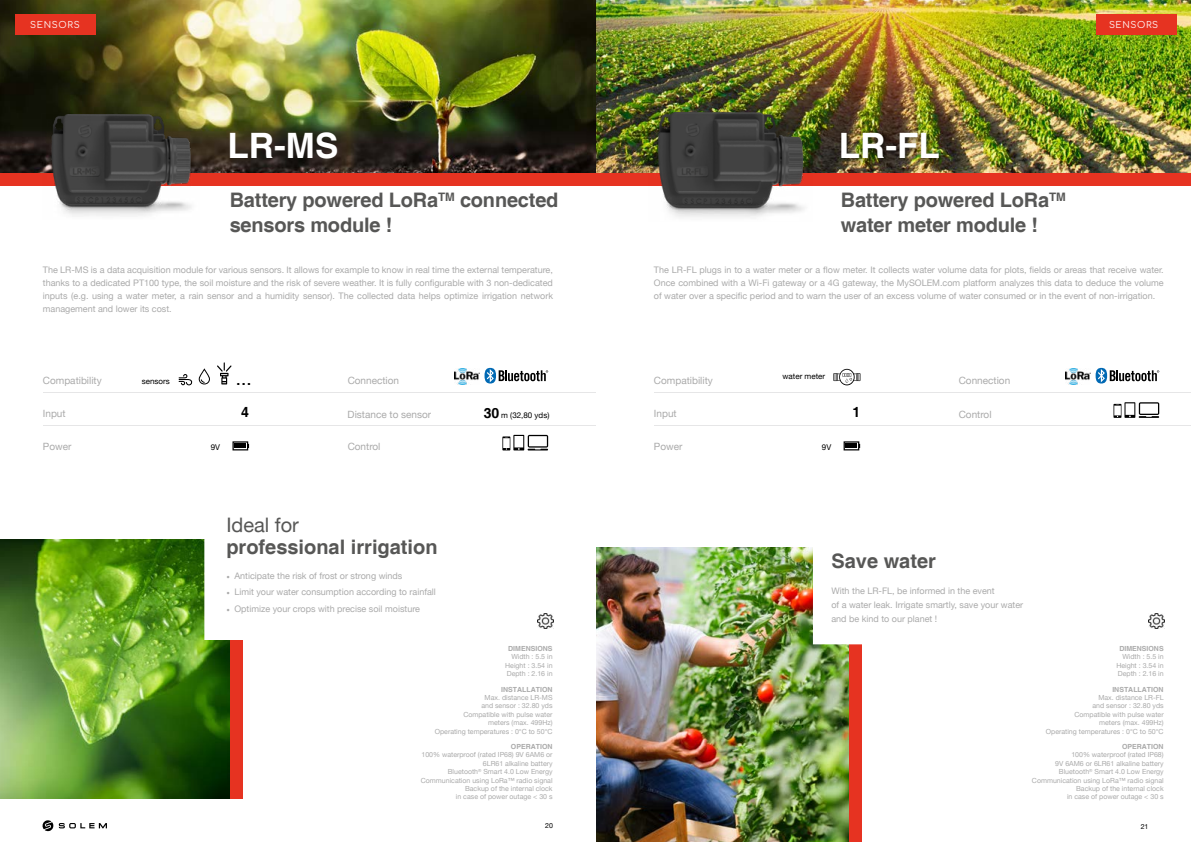
<style>
.page{position:relative;width:1191px;height:842px;background:#fff}
.page>*{position:absolute;margin:0;border:0;box-sizing:border-box;transform-origin:0 0}
.t1{font:700 35px "Helvetica";color:#fff}
.t2{font:700 20px/24px "Helvetica";letter-spacing:-.01em;color:#575756}
.t3{font:20px "Helvetica Neue";color:#575756}
.t4{font:700 14px "Helvetica";color:#000}
.t5{font:10px "Helvetica Neue";color:#aaa}
.t6{font:9px/13px "Helvetica Neue";color:#aaa;text-align:justify}
.t7{font:9px "Comfortaa";letter-spacing:.07em;color:#fff}
.t8{font:8px "Helvetica Neue";color:#000}
.t9{font:7px/8.4px "Helvetica Neue";color:#aaa;text-align:right}
.t10{font:700 7px "Helvetica";color:#aaa}
.t11{font:7px "Helvetica Neue";color:#000}
.s1{font-family:"Helvetica";font-weight:700;font-size:14px}
.s2{font-family:"Minion Pro"}
</style>
<div class="page">
<svg style="left:43px;top:820px;width:64px;height:11px"></svg>
<img style="left:1065px;top:369px;width:25px;height:15px">
<img style="left:596px;top:0;width:595px;height:173px">
<hr style="left:654px;top:425px;width:184px;height:1px;background:#e6e6e7">
<hr style="left:654px;top:392px;width:184px;height:1px;background:#e6e6e7">
<hr style="left:838px;top:425px;width:353px;height:1px;background:#e6e6e7">
<hr style="left:838px;top:392px;width:353px;height:1px;background:#e6e6e7">
<svg style="left:1095px;top:368px;width:64px;height:15px"></svg>
<svg style="left:843px;top:441px;width:17px;height:9px"></svg>
<div style="left:837px;top:130px;width:110px;height:36px;background:#000;opacity:.75"></div>
<img style="left:1148px;top:613px;width:16px;height:16px">
<img style="left:596px;top:548px;width:253px;height:294px">
<div style="left:849px;top:629px;width:13px;height:213px;background:#e63321"></div>
<svg style="left:808px;top:547px;width:54px;height:102px"></svg>
<svg style="left:833px;top:369px;width:27px;height:16px"></svg>
<svg style="left:1113px;top:402px;width:46px;height:16px"></svg>
<img style="left:0;top:0;width:596px;height:173px">
<hr style="left:43px;top:425px;width:184px;height:1px;background:#e6e6e7">
<hr style="left:43px;top:392px;width:184px;height:1px;background:#e6e6e7">
<hr style="left:227px;top:425px;width:369px;height:1px;background:#e6e6e7">
<hr style="left:227px;top:392px;width:369px;height:1px;background:#e6e6e7">
<svg style="left:232px;top:441px;width:17px;height:9px"></svg>
<svg style="left:502px;top:435px;width:46px;height:15px"></svg>
<img style="left:537px;top:613px;width:16px;height:16px">
<img style="left:0;top:539px;width:230px;height:260px">
<div style="left:230px;top:640px;width:13px;height:159px;background:#e63321"></div>
<img style="left:454px;top:369px;width:25px;height:15px">
<svg style="left:484px;top:368px;width:64px;height:15px"></svg>
<svg style="left:199px;top:368px;width:11px;height:16px"></svg>
<svg style="left:178px;top:374px;width:15px;height:11px"></svg>
<svg style="left:217px;top:362px;width:14px;height:22px"></svg>
<div style="left:0;top:173px;width:1191px;height:12px;background:#e63321"></div>
<img style="left:42px;top:114px;width:158px;height:102px">
<img style="left:648px;top:112px;width:164px;height:105px">
<svg style="left:202px;top:539px;width:28px;height:103px"></svg>
<div style="left:1095px;top:14px;width:81px;height:21px;background:#e63321"></div>
<div style="left:15px;top:14px;width:80px;height:21px;background:#e63321"></div>
<p class="t7" style="left:30px;top:17px;width:51px">SENSORS</p>
<p class="t7" style="left:1109px;top:17px;width:51px">SENSORS</p>
<h1 class="t1" style="left:227px;top:125px;width:112px">LR-MS</h1>
<h2 class="t2" style="left:230px;top:189px;width:330px">Battery powered LoRa<sup>TM</sup> connected sensors module !</h2>
<h1 class="t1" style="left:838px;top:125px;width:103px">LR-FL</h1>
<h2 class="t2" style="left:840px;top:189px;width:226px">Battery powered LoRa<sup>TM </sup>water meter module !</h2>
<p class="t6" style="left:43px;top:264px;width:511px">The LR-MS is a data acquisition module for various sensors. It allows for example to know in real time the external temperature, thanks to a dedicated PT100 type, the soil moisture and the risk of severe weather. It is fully configurable with 3 non-dedicated inputs (e.g. using a water meter, a rain sensor and a humidity sensor). The collected data helps optimize irrigation network management and lower its cost.</p>
<p class="t6" style="left:654px;top:264px;width:511px">The LR-FL plugs in to a water meter or a flow meter. It collects water volume data for plots, fields or areas that receive water.<br>Once combined with a Wi-Fi gateway or a 4G gateway, the MySOLEM.com platform analyzes this data to deduce the volume of water over a specific period and to warn the user of an excess volume of water consumed or in the event of non-irrigation.</p>
<p class="t5" style="left:43px;top:373px;width:60px">Compatibility</p>
<p class="t8" style="left:142px;top:375px;width:29px">sensors</p>
<h3 class="t4" style="left:236px;top:371px;width:16px">...</h3>
<p class="t5" style="left:348px;top:373px;width:53px">Connection</p>
<p class="t5" style="left:654px;top:373px;width:60px">Compatibility</p>
<p class="t8" style="left:782px;top:370px;width:44px">water meter</p>
<p class="t5" style="left:958px;top:373px;width:53px">Connection</p>
<p class="t5" style="left:43px;top:406px;width:24px">Input</p>
<h3 class="t4" style="left:241px;top:403px;width:9px">4</h3>
<p class="t5" style="left:348px;top:407px;width:85px">Distance to sensor</p>
<p class="t8" style="left:484px;top:409px;width:67px"><span class="s1">30</span> m (32,80 yds)</p>
<p class="t5" style="left:654px;top:406px;width:24px">Input</p>
<h3 class="t4" style="left:852px;top:403px;width:9px">1</h3>
<p class="t5" style="left:958px;top:407px;width:34px">Control</p>
<p class="t5" style="left:43px;top:440px;width:30px">Power</p>
<p class="t8" style="left:211px;top:442px;width:11px">9V</p>
<p class="t5" style="left:348px;top:440px;width:34px">Control</p>
<p class="t5" style="left:654px;top:440px;width:30px">Power</p>
<p class="t8" style="left:822px;top:442px;width:11px">9V</p>
<h2 class="t3" style="left:226px;top:511px;width:74px">Ideal for</h2>
<h2 class="t2" style="left:226px;top:536px;width:213px">professional irrigation</h2>
<p class="t6" style="left:226px;top:570px;width:177px"><span class="s2">•</span> Anticipate the risk of frost or strong winds</p>
<p class="t6" style="left:226px;top:586px;width:211px"><span class="s2">•</span> Limit your water consumption according to rainfall</p>
<p class="t6" style="left:226px;top:603px;width:195px"><span class="s2">•</span> Optimize your crops with precise soil moisture</p>
<h2 class="t2" style="left:831px;top:550px;width:106px">Save water</h2>
<p class="t6" style="left:831px;top:584px;width:193px;line-height:14px;text-align:left">With the LR-FL, be informed in the event<br>of a water leak. Irrigate smartly, save your water and be kind to our planet !</p>
<p class="t10" style="left:508px;top:644px;width:46px">DIMENSIONS</p>
<p class="t9" style="left:505px;top:653px;width:49px;text-align:justify;text-indent:6px">Width : 5.5 in Height : 3.54 in Depth : 2.16 in</p>
<p class="t10" style="left:1119px;top:644px;width:46px">DIMENSIONS</p>
<p class="t9" style="left:1116px;top:653px;width:49px;text-align:justify;text-indent:6px">Width : 5.5 in Height : 3.54 in Depth : 2.16 in</p>
<p class="t10" style="left:501px;top:685px;width:53px">INSTALLATION</p>
<p class="t9" style="left:435px;top:694px;width:119px">Max. distance LR-MS<br>and sensor : 32.80 yds<br>Compatible with pulse water<br>meters (max. 499Hz)<br>Operating temperatures : 0°C to 50°C</p>
<p class="t10" style="left:1112px;top:685px;width:53px">INSTALLATION</p>
<p class="t9" style="left:1045px;top:694px;width:119px">Max. distance LR-FL<br>and sensor : 32.80 yds<br>Compatible with pulse water<br>meters (max. 499Hz)<br>Operating temperatures : 0°C to 50°C</p>
<p class="t10" style="left:511px;top:742px;width:43px">OPERATION</p>
<p class="t9" style="left:421px;top:751px;width:133px">100% waterproof (rated IP68) 9V 6AM6 or<br>6LR61 alkaline battery<br>Bluetooth<sup>®</sup> Smart 4.0 Low Energy<br>Communication using LoRa™ radio signal<br>Backup of the internal clock<br>in case of power outage &lt; 30 s</p>
<p class="t10" style="left:1122px;top:742px;width:43px">OPERATION</p>
<p class="t9" style="left:1032px;top:751px;width:133px">100% waterproof (rated IP68)<br>9V 6AM6 or 6LR61 alkaline battery<br>Bluetooth<sup>®</sup> Smart 4.0 Low Energy<br>Communication using LoRa™ radio signal<br>Backup of the internal clock<br>in case of power outage &lt; 30 s</p>
<p class="t11" style="left:545px;top:821px;width:9px">20</p>
<p class="t11" style="left:1140px;top:821px;width:9px">21</p>
</div>
